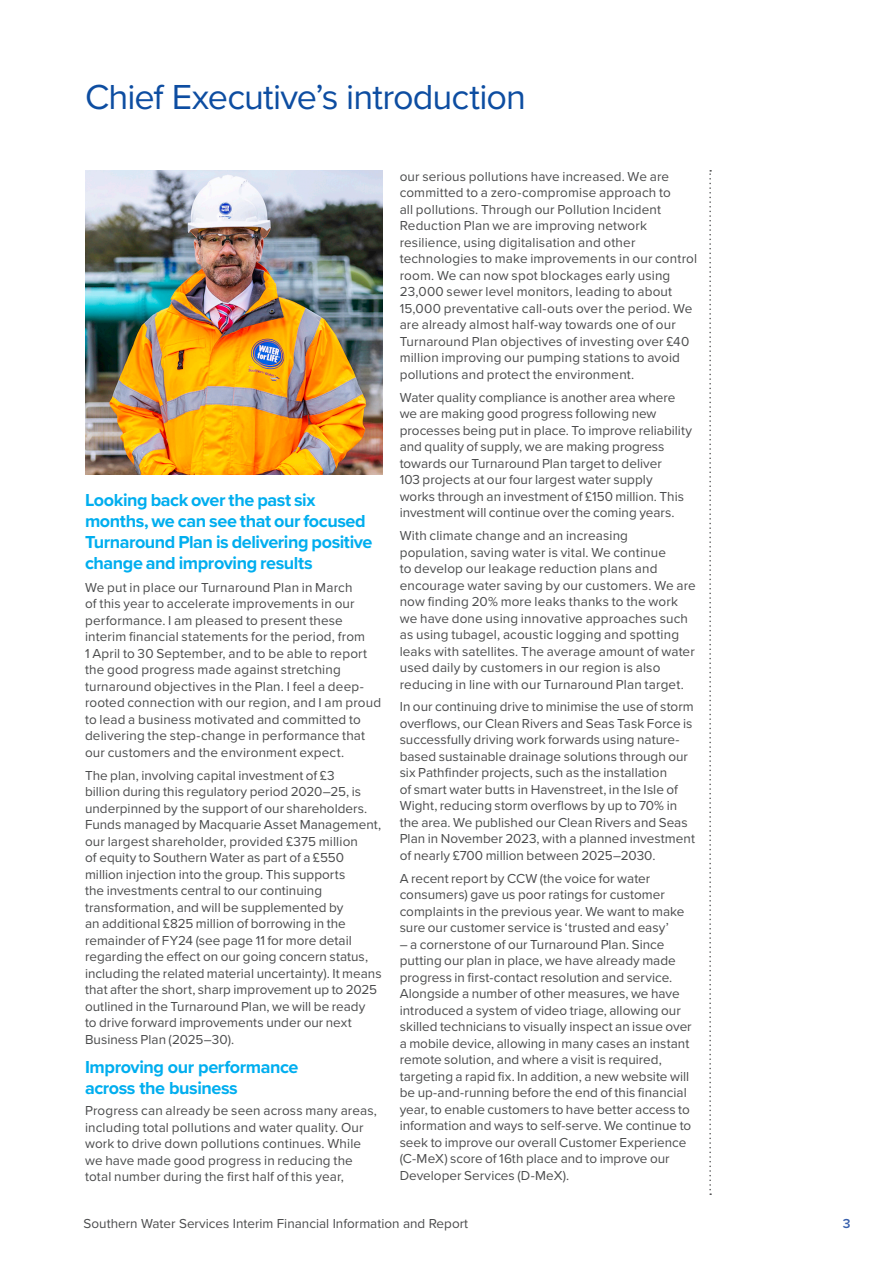
<style>
.page{position:relative;width:893px;height:1263px;background:#fff}
.page>*{position:absolute;margin:0;border:0;box-sizing:border-box;transform-origin:0 0}
.t1{font:36px "Proxima Nova";letter-spacing:-.025em;color:#0d4da1}
.BodyCopy2019{font:700 18px/21px "Proxima Nova";letter-spacing:-.025em;color:#00aeef}
.BodyCopy2019-2{font:13.5px/16.5px "Proxima Nova";letter-spacing:.005em;color:#4b4c4d}
.t2{font:600 13.5px "Proxima Nova";color:#375fac}
</style>
<div class="page">
<svg style="left:709px;top:170px;width:2px;height:1025px"></svg>
<img style="left:85px;top:170px;width:298px;height:304px">
<h1 class="t1" style="left:85px;top:70px;width:443px">Chief Executive’s introduction</h1>
<p class="BodyCopy2019" style="left:85px;top:489px;width:289px">Looking back over the past six months, we can see that our focused Turnaround Plan is delivering positive change and improving results</p>
<p class="BodyCopy2019-2" style="left:85px;top:579px;width:298px">We put in place our Turnaround Plan in March<br>of this year to accelerate improvements in our performance. I am pleased to present these interim financial statements for the period, from<br>1 April to 30 September, and to be able to report the good progress made against stretching turnaround objectives in the Plan. I feel a deep&shy;rooted connection with our region, and I am proud to lead a business motivated and committed to delivering the step-change in performance that our customers and the environment expect.</p>
<p class="BodyCopy2019-2" style="left:85px;top:766px;width:298px">The plan, involving capital investment of £3<br>billion during this regulatory period 2020–25, is underpinned by the support of our shareholders.<br>Funds managed by Macquarie Asset Management, our largest shareholder, provided £375 million<br>of equity to Southern Water as part of a £550 million injection into the group. This supports<br>the investments central to our continuing transformation, and will be supplemented by<br>an additional £825 million of borrowing in the remainder of FY24 (see page 11 for more detail regarding the effect on our going concern status, including the related material uncertainty). It means that after the short, sharp improvement up to 2025 outlined in the Turnaround Plan, we will be ready<br>to drive forward improvements under our next Business Plan (2025–30).</p>
<h2 class="BodyCopy2019" style="left:85px;top:1056px;width:215px">Improving our performance across the business</h2>
<p class="BodyCopy2019-2" style="left:85px;top:1102px;width:293px">Progress can already be seen across many areas, including total pollutions and water quality. Our work to drive down pollutions continues. While we have made good progress in reducing the total number during the first half of this year,</p>
<p class="BodyCopy2019-2" style="left:400px;top:167px;width:299px">our serious pollutions have increased. We are committed to a zero-compromise approach to<br>all pollutions. Through our Pollution Incident Reduction Plan we are improving network resilience, using digitalisation and other technologies to make improvements in our control room. We can now spot blockages early using 23,000 sewer level monitors, leading to about 15,000 preventative call-outs over the period. We are already almost half-way towards one of our Turnaround Plan objectives of investing over £40 million improving our pumping stations to avoid pollutions and protect the environment.</p>
<p class="BodyCopy2019-2" style="left:400px;top:388px;width:294px">Water quality compliance is another area where we are making good progress following new processes being put in place. To improve reliability and quality of supply, we are making progress towards our Turnaround Plan target to deliver<br>103 projects at our four largest water supply<br>works through an investment of £150 million. This investment will continue over the coming years.</p>
<p class="BodyCopy2019-2" style="left:400px;top:527px;width:298px">With climate change and an increasing population, saving water is vital. We continue<br>to develop our leakage reduction plans and encourage water saving by our customers. We are now finding 20% more leaks thanks to the work we have done using innovative approaches such as using tubagel, acoustic logging and spotting leaks with satellites. The average amount of water used daily by customers in our region is also reducing in line with our Turnaround Plan target.</p>
<p class="BodyCopy2019-2" style="left:400px;top:698px;width:297px">In our continuing drive to minimise the use of storm overflows, our Clean Rivers and Seas Task Force is successfully driving work forwards using nature&shy;based sustainable drainage solutions through our six Pathfinder projects, such as the installation<br>of smart water butts in Havenstreet, in the Isle of Wight, reducing storm overflows by up to 70% in the area. We published our Clean Rivers and Seas Plan in November 2023, with a planned investment of nearly £700 million between 2025–2030.</p>
<p class="BodyCopy2019-2" style="left:400px;top:869px;width:286px">A recent report by CCW (the voice for water consumers) gave us poor ratings for customer complaints in the previous year. We want to make sure our customer service is ‘trusted and easy’</p>
<p class="BodyCopy2019-2" style="left:400px;top:935px;width:294px">– a cornerstone of our Turnaround Plan. Since putting our plan in place, we have already made progress in first-contact resolution and service.<br>Alongside a number of other measures, we have introduced a system of video triage, allowing our skilled technicians to visually inspect an issue over a mobile device, allowing in many cases an instant remote solution, and where a visit is required, targeting a rapid fix. In addition, a new website will be up-and-running before the end of this financial year, to enable customers to have better access to information and ways to self-serve. We continue to seek to improve our overall Customer Experience (C-MeX) score of 16th place and to improve our Developer Services (D-MeX).</p>
<p class="BodyCopy2019-2" style="left:84px;top:1215px;width:386px">Southern Water Services Interim Financial Information and Report</p>
<p class="t2" style="left:843px;top:1213px;width:9px">3</p>
</div>
